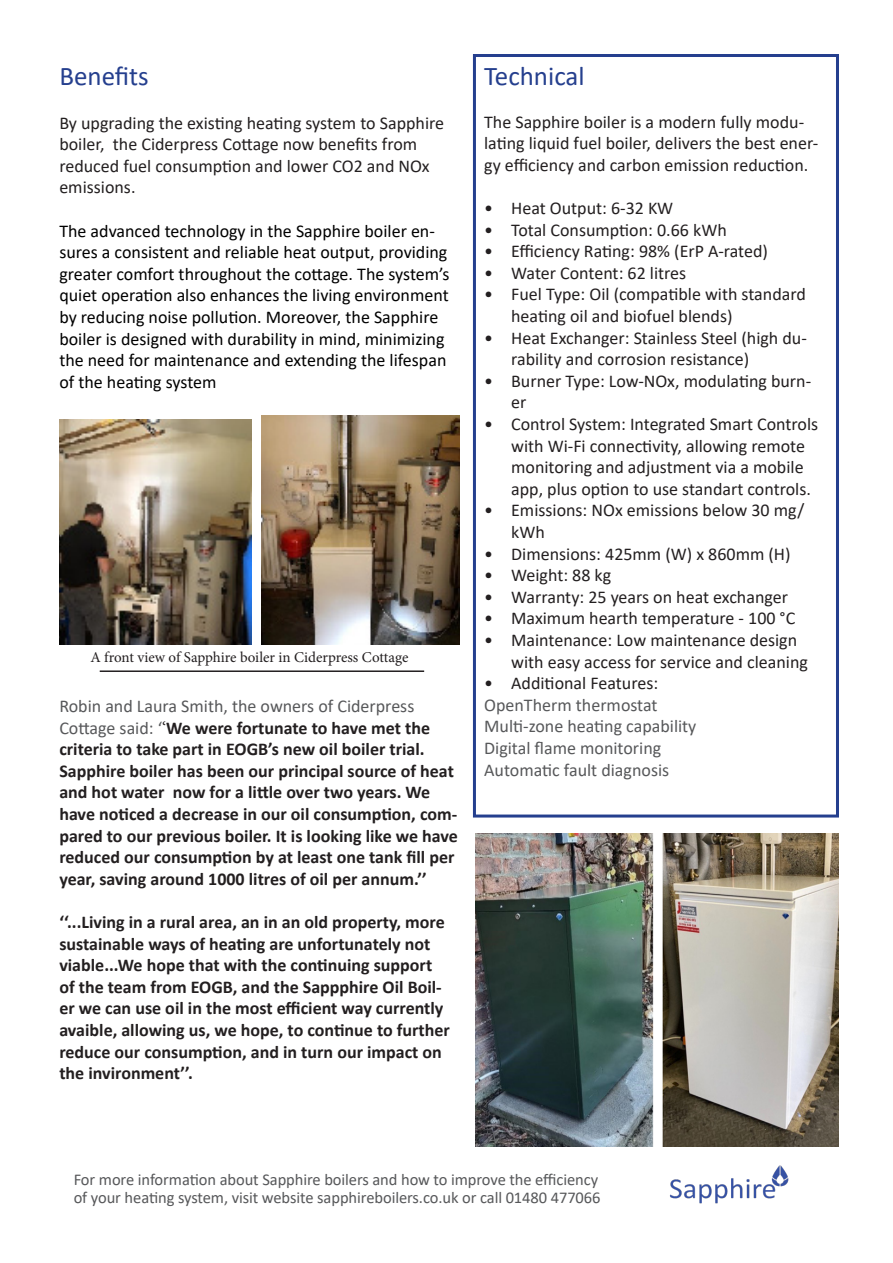
<style>
.page{position:relative;width:893px;height:1263px;background:#fff}
.page>*{position:absolute;margin:0;border:0;box-sizing:border-box;transform-origin:0 0}
.t1{font:27px "Calibri";color:#253f8e}
.t2{font:18px/21.6px "Calibri";color:#231f20}
.t3{font:700 18px/21.6px "Calibri";color:#231f20}
.t4{font:18px/21.6px "Calibri";color:#000}
.t5{font:18px/21.6px "Calibri";color:#57585a}
.t6{font:16.5px/18px "Calibri";letter-spacing:-.005em;color:#57585a}
.t7{font:15px "Minion Pro";color:#231f20}
.s1{font-weight:400;color:#57585a}
.s2{font-family:"Minion Pro";font-weight:400}
</style>
<div class="page">
<div style="left:473px;top:54px;width:366px;height:763px;border:3px solid #253f8e"></div>
<img style="left:59px;top:419px;width:193px;height:226px">
<img style="left:262px;top:416px;width:197px;height:229px">
<img style="left:670px;top:1165px;width:119px;height:39px">
<img style="left:476px;top:833px;width:363px;height:313px">
<hr style="left:100px;top:670px;width:324px;height:2px;background:#231f20">
<p class="t1" style="left:59px;top:58px;width:91px">Benefits</p>
<p class="t2" style="left:59px;top:111px;width:386px">By upgrading the existing heating system to Sapphire boiler, the Ciderpress Cottage now benefits from reduced fuel consumption and lower CO2 and NOx emissions.</p>
<p class="t4" style="left:59px;top:219px;width:392px">The advanced technology in the Sapphire boiler en&shy;sures a consistent and reliable heat output, providing greater comfort throughout the cottage. The system’s quiet operation also enhances the living environment by reducing noise pollution. Moreover, the Sapphire boiler is designed with durability in mind, minimizing the need for maintenance and extending the lifespan of the heating system</p>
<p class="t7" style="left:90px;top:647px;width:320px">A front view of Sapphire boiler in Ciderpress Cottage</p>
<p class="t3" style="left:59px;top:695px;width:400px"><span class="s1">Robin and Laura Smith, the owners of Ciderpress Cottage said: ‘</span><span class="s2">‘</span>We were fortunate to have met the criteria to take part in EOGB’s new oil boiler trial.<br>Sapphire boiler has been our principal source of heat and hot water now for a little over two years. We have noticed a decrease in our oil consumption, com&shy;pared to our previous boiler. It is looking like we have reduced our consumption by at least one tank fill per year, saving around 1000 litres of oil per annum.’’</p>
<p class="t3" style="left:59px;top:911px;width:392px">‘‘...Living in a rural area, an in an old property, more sustainable ways of heating are unfortunately not viable...We hope that with the continuing support of the team from EOGB, and the Sappphire Oil Boil&shy;er we can use oil in the most efficient way currently avaible, allowing us, we hope, to continue to further reduce our consumption, and in turn our impact on the invironment’’.</p>
<p class="t1" style="left:484px;top:58px;width:102px">Technical</p>
<p class="t2" style="left:484px;top:110px;width:336px">The Sapphire boiler is a modern fully modu&shy;lating liquid fuel boiler, delivers the best ener&shy;gy efficiency and carbon emission reduction.</p>
<p class="t2" style="left:484px;top:197px;width:190px">• Heat Output: 6-32 KW</p>
<p class="t2" style="left:484px;top:218px;width:244px">• Total Consumption: 0.66 kWh</p>
<p class="t2" style="left:484px;top:240px;width:285px">• Efficiency Rating: 98% (ErP A-rated)</p>
<p class="t2" style="left:484px;top:261px;width:204px">• Water Content: 62 litres</p>
<p class="t2" style="left:511px;top:283px;width:296px;text-indent:-27px">• Fuel Type: Oil (compatible with standard heating oil and biofuel blends)</p>
<p class="t2" style="left:511px;top:326px;width:297px;text-indent:-27px">• Heat Exchanger: Stainless Steel (high du&shy;rability and corrosion resistance)</p>
<p class="t2" style="left:511px;top:369px;width:302px;text-indent:-27px">• Burner Type: Low-NOx, modulating burn&shy;er</p>
<p class="t2" style="left:511px;top:413px;width:309px;text-indent:-27px">• Control System: Integrated Smart Controls with Wi-Fi connectivity, allowing remote monitoring and adjustment via a mobile app, plus option to use standart controls.</p>
<p class="t2" style="left:511px;top:499px;width:295px;text-indent:-27px">• Emissions: NOx emissions below 30 mg/ kWh</p>
<p class="t2" style="left:484px;top:542px;width:308px">• Dimensions: 425mm (W) x 860mm (H)</p>
<p class="t2" style="left:484px;top:564px;width:129px">• Weight: 88 kg</p>
<p class="t2" style="left:484px;top:585px;width:305px">• Warranty: 25 years on heat exchanger</p>
<p class="t2" style="left:484px;top:607px;width:313px">• Maximum hearth temperature - 100 °C</p>
<p class="t2" style="left:511px;top:629px;width:298px;text-indent:-27px">• Maintenance: Low maintenance design with easy access for service and cleaning</p>
<p class="t2" style="left:484px;top:672px;width:176px">• Additional Features:</p>
<p class="t5" style="left:484px;top:693px;width:214px">OpenTherm thermostat<br>Multi-zone heating capability<br>Digital flame monitoring<br>Automatic fault diagnosis</p>
<p class="t6" style="left:74px;top:1169px;width:528px">For more information about Sapphire boilers and how to improve the efficiency of your heating system, visit website sapphireboilers.co.uk or call 01480 477066</p>
</div>
